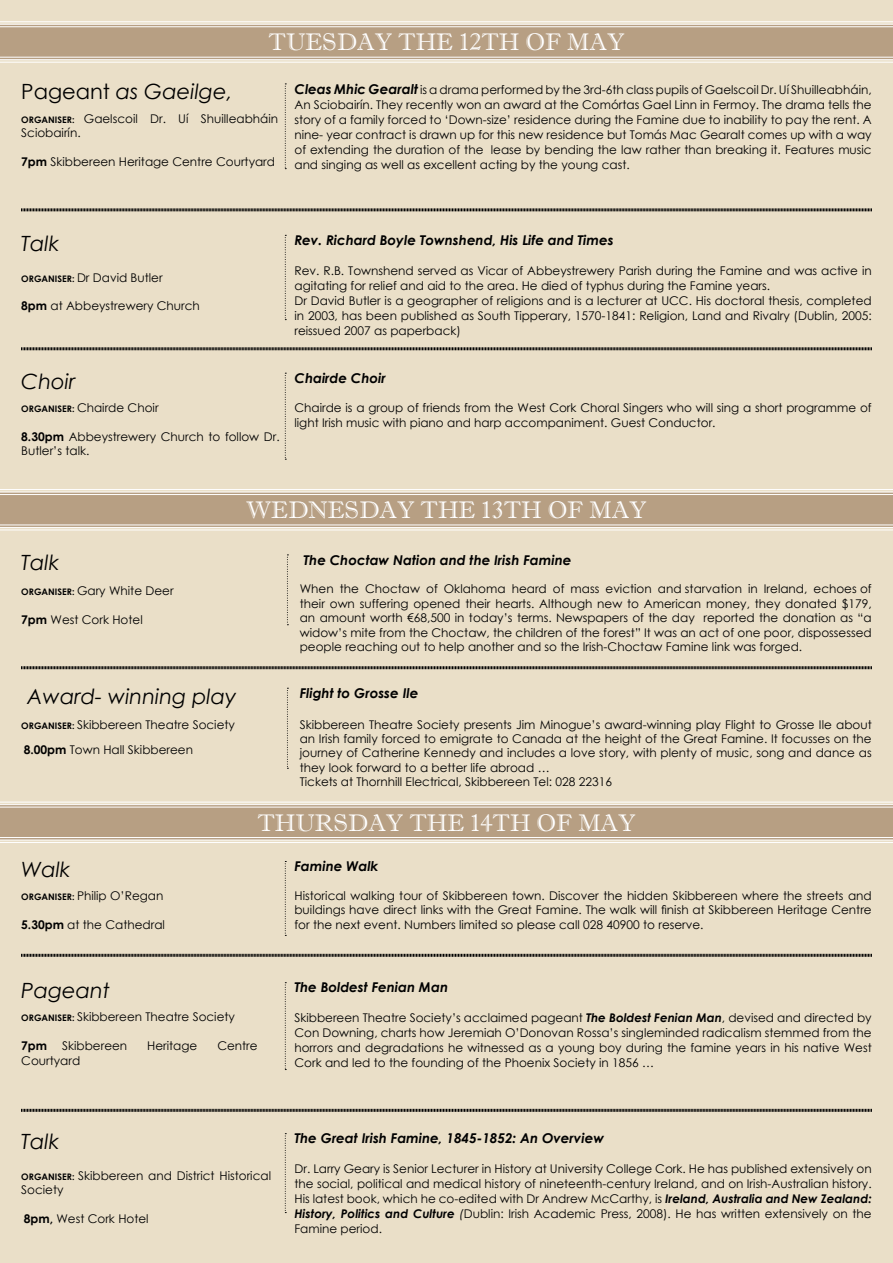
<style>
.page{position:relative;width:893px;height:1263px;background:#eadfc8}
.page>*{position:absolute;margin:0;border:0;box-sizing:border-box;transform-origin:0 0}
.t1{font:24px "Imprint MT Shadow";color:#fff}
.t2{font:italic 21px "Century Gothic";color:#000}
.t3{font:italic 700 13.5px "Century Gothic";color:#000}
.t4{font:12px/15px "Century Gothic";color:#000}
.s1{font-style:normal}
.s2{font-weight:700;font-size:9px}
.s3{font-weight:700}
.s4{font-weight:700;font-style:italic;font-size:13.5px}
.s5{font-weight:700;font-style:italic}
.s6{font-style:italic}
</style>
<div class="page">
<svg style="left:0;top:21px;width:893px;height:42px;background:#c5b29a"></svg>
<svg style="left:21px;top:666px;width:851px;height:4px;background:#746e63"></svg>
<svg style="left:287px;top:554px;width:1px;height:71px"></svg>
<svg style="left:287px;top:688px;width:1px;height:81px"></svg>
<svg style="left:285px;top:982px;width:1px;height:88px"></svg>
<svg style="left:285px;top:1133px;width:1px;height:80px"></svg>
<svg style="left:285px;top:861px;width:1px;height:75px"></svg>
<svg style="left:21px;top:953px;width:851px;height:4px;background:#746e63"></svg>
<svg style="left:21px;top:1108px;width:851px;height:4px;background:#746e63"></svg>
<svg style="left:21px;top:208px;width:851px;height:4px;background:#746e63"></svg>
<svg style="left:285px;top:84px;width:1px;height:85px"></svg>
<svg style="left:285px;top:235px;width:1px;height:85px"></svg>
<svg style="left:285px;top:373px;width:1px;height:87px"></svg>
<svg style="left:21px;top:347px;width:851px;height:4px;background:#746e63"></svg>
<svg style="left:0;top:488px;width:893px;height:43px;background:#c6b39b"></svg>
<svg style="left:0;top:801px;width:893px;height:42px;background:#c5b19a"></svg>
<h1 class="t1" style="left:268px;top:27px;width:357px">TUESDAY THE 12TH OF MAY</h1>
<h2 class="t2" style="left:21px;top:77px;width:213px"><span class="s1">Pageant</span> as Gaeilge,</h2>
<p class="t4" style="left:21px;top:111px;width:258px;line-height:14.4px"><span class="s2">ORGANISER:</span> Gaelscoil Dr. Uí Shuilleabháin<br>Sciobairín.</p>
<p class="t4" style="left:21px;top:154px;width:255px"><span class="s3">7pm</span> Skibbereen Heritage Centre Courtyard</p>
<p class="t4" style="left:294px;top:82px;width:579px;text-align:justify"><span class="s4">Cleas Mhic Gearalt</span> is a drama performed by the 3rd-6th class pupils of Gaelscoil Dr. Uí Shuilleabháin, An Sciobairín. They recently won an award at the Comórtas Gael Linn in Fermoy. The drama tells the story of a family forced to ‘Down-size’ residence during the Famine due to inability to pay the rent. A nine- year contract is drawn up for this new residence but Tomás Mac Gearalt comes up with a way of extending the duration of the lease by bending the law rather than breaking it. Features music and singing as well as excellent acting by the young cast.</p>
<h2 class="t2" style="left:21px;top:228px;width:40px">Talk</h2>
<p class="t4" style="left:21px;top:270px;width:143px"><span class="s2">ORGANISER:</span> Dr David Butler</p>
<p class="t4" style="left:21px;top:298px;width:180px"><span class="s3">8pm</span> at Abbeystrewery Church</p>
<h2 class="t2" style="left:21px;top:366px;width:56px">Choir</h2>
<p class="t4" style="left:21px;top:400px;width:139px"><span class="s2">ORGANISER:</span> Chairde Choir</p>
<p class="t4" style="left:21px;top:429px;width:260px;line-height:14.4px"><span class="s3">8.30pm</span> Abbeystrewery Church to follow Dr.<br>Butler’s talk.</p>
<p class="t3" style="left:294px;top:230px;width:321px">Rev. Richard Boyle Townshend, His Life and Times</p>
<p class="t4" style="left:294px;top:263px;width:579px">Rev. R.B. Townshend served as Vicar of Abbeystrewery Parish during the Famine and was active in agitating for relief and aid to the area. He died of typhus during the Famine years.<br>Dr David Butler is a geographer of religions and is a lecturer at UCC. His doctoral thesis, completed in 2003, has been published as South Tipperary, 1570-1841: Religion, Land and Rivalry (Dublin, 2005: reissued 2007 as paperback)</p>
<p class="t3" style="left:294px;top:368px;width:93px">Chairde Choir</p>
<p class="t4" style="left:294px;top:400px;width:579px">Chairde is a group of friends from the West Cork Choral Singers who will sing a short programme of light Irish music with piano and harp accompaniment. Guest Conductor.</p>
<h1 class="t1" style="left:246px;top:495px;width:402px">WEDNESDAY THE 13TH OF MAY</h1>
<h2 class="t2" style="left:21px;top:548px;width:40px">Talk</h2>
<p class="t4" style="left:21px;top:583px;width:154px"><span class="s2">ORGANISER:</span> Gary White Deer</p>
<p class="t4" style="left:21px;top:612px;width:123px"><span class="s3">7pm</span> West Cork Hotel</p>
<h2 class="t2" style="left:27px;top:681px;width:211px">Award- winning play</h2>
<p class="t4" style="left:21px;top:712px;width:215px;line-height:25.2px"><span class="s2">ORGANISER:</span> Skibbereen Theatre Society<br><span class="s3">8.00pm</span> Town Hall Skibbereen</p>
<h2 class="t2" style="left:21px;top:855px;width:51px">Walk</h2>
<p class="t4" style="left:21px;top:888px;width:144px"><span class="s2">ORGANISER:</span> Philip O’Regan</p>
<p class="t4" style="left:21px;top:917px;width:145px"><span class="s3">5.30pm</span> at the Cathedral</p>
<p class="t3" style="left:304px;top:549px;width:269px">The Choctaw Nation and the Irish Famine</p>
<p class="t4" style="left:300px;top:582px;width:573px;line-height:14.4px;text-align:justify">When the Choctaw of Oklahoma heard of mass eviction and starvation in Ireland, echoes of their own suffering opened their hearts. Although new to American money, they donated $179, an amount worth €68,500 in today’s terms. Newspapers of the day reported the donation as “a widow’s mite from the Choctaw, the children of the forest” It was an act of one poor, dispossessed people reaching out to help another and so the Irish-Choctaw Famine link was forged.</p>
<p class="t3" style="left:300px;top:683px;width:120px">Flight to Grosse Ile</p>
<p class="t4" style="left:300px;top:717px;width:573px;line-height:14.4px">Skibbereen Theatre Society presents Jim Minogue’s award-winning play Flight to Grosse Ile about an Irish family forced to emigrate to Canada at the height of the Great Famine. It focusses on the journey of Catherine Kennedy and includes a love story, with plenty of music, song and dance as they look forward to a better life abroad …<br>Tickets at Thornhill Electrical, Skibbereen Tel: 028 22316</p>
<h1 class="t1" style="left:257px;top:809px;width:380px">THURSDAY THE 14TH OF MAY</h1>
<p class="t3" style="left:294px;top:856px;width:85px">Famine Walk</p>
<p class="t4" style="left:294px;top:888px;width:579px;line-height:14.4px;text-align:justify">Historical walking tour of Skibbereen town. Discover the hidden Skibbereen where the streets and buildings have direct links with the Great Famine. The walk will finish at Skibbereen Heritage Centre for the next event. Numbers limited so please call 028 40900 to reserve.</p>
<h2 class="t2" style="left:21px;top:976px;width:90px">Pageant</h2>
<p class="t4" style="left:21px;top:1009px;width:215px"><span class="s2">ORGANISER:</span> Skibbereen Theatre Society</p>
<p class="t4" style="left:21px;top:1038px;width:107px"><span class="s3">7pm</span> Skibbereen</p>
<p class="t4" style="left:147px;top:1038px;width:52px">Heritage</p>
<p class="t4" style="left:217px;top:1038px;width:42px">Centre</p>
<p class="t4" style="left:21px;top:1053px;width:61px">Courtyard</p>
<p class="t3" style="left:294px;top:977px;width:155px">The Boldest Fenian Man</p>
<p class="t4" style="left:294px;top:1010px;width:579px;text-align:justify">Skibbereen Theatre Society’s acclaimed pageant <span class="s5">The Boldest Fenian Man</span>, devised and directed by Con Downing, charts how Jeremiah O’Donovan Rossa’s singleminded radicalism stemmed from the horrors and degradations he witnessed as a young boy during the famine years in his native West Cork and led to the founding of the Phoenix Society in 1856 …</p>
<h2 class="t2" style="left:21px;top:1127px;width:40px">Talk</h2>
<p class="t4" style="left:21px;top:1168px;width:251px;line-height:14.4px"><span class="s2">ORGANISER:</span> Skibbereen and District Historical<br>Society</p>
<p class="t4" style="left:24px;top:1211px;width:126px"><span class="s3">8pm,</span> West Cork Hotel</p>
<p class="t3" style="left:294px;top:1128px;width:311px">The Great Irish Famine, 1845-1852: An Overview</p>
<p class="t4" style="left:294px;top:1161px;width:579px;text-align:justify">Dr. Larry Geary is Senior Lecturer in History at University College Cork. He has published extensively on the social, political and medical history of nineteenth-century Ireland, and on Irish-Australian history.<br>His latest book, which he co-edited with Dr Andrew McCarthy, is <span class="s5">Ireland, Australia and New Zealand:<br>History, Politics and Culture</span> <span class="s6">(</span>Dublin: Irish Academic Press, 2008). He has written extensively on the Famine period.</p>
</div>
